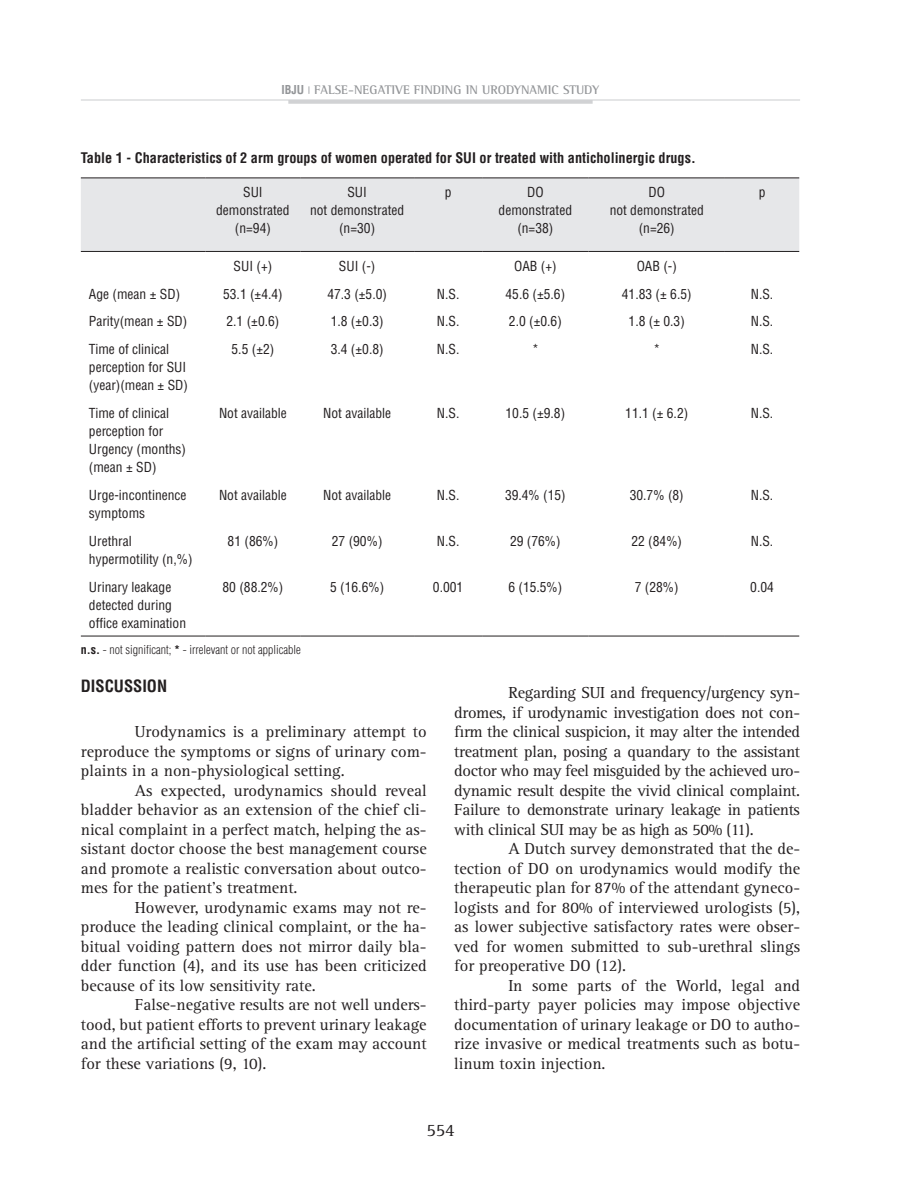
<style>
.page{position:relative;width:898px;height:1200px;background:#fff}
.page>*{position:absolute;margin:0;border:0;box-sizing:border-box;transform-origin:0 0}
.t1{font:18px "Rotis Serif";color:#231f20}
.TEXTO_ARTIGO{font:16.5px/19.5px "Rotis Serif";color:#231f20;text-align:justify}
.MARCADORES{font:700 condensed 16.5px "Helvetica";color:#231f20}
.TITULO_TABELAS_E_FIG{font:700 condensed 14.25px "Helvetica";color:#231f20}
.TABELA_TEXTO{font:condensed 13.5px/18px "Helvetica";color:#231f20}
.t2{font:700 12.75px "Rotis Semi Serif";color:#939598}
.LEG_TABELAS_E_FIGURA{font:300 condensed 12px "Helvetica";color:#231f20}
.s1{font-family:"Helvetica";font-stretch:condensed;font-size:12px}
.s2{font-weight:700}
</style>
<div class="page">
<hr style="left:81px;top:99px;width:718px;height:2px;background:#dcdddf">
<hr style="left:288px;top:100px;width:304px;height:4px;background:#d1d2d4">
<div style="left:81px;top:178px;width:718px;height:73px;background:#e6e7e9"></div>
<hr style="left:81px;top:177px;width:124px;height:1px;background:#231f20">
<hr style="left:205px;top:177px;width:95px;height:1px;background:#231f20">
<hr style="left:300px;top:177px;width:114px;height:1px;background:#231f20">
<hr style="left:414px;top:177px;width:68px;height:1px;background:#231f20">
<hr style="left:482px;top:177px;width:106px;height:1px;background:#231f20">
<hr style="left:588px;top:177px;width:136px;height:1px;background:#231f20">
<hr style="left:724px;top:177px;width:75px;height:1px;background:#231f20">
<hr style="left:81px;top:251px;width:124px;height:1px;background:#231f20">
<hr style="left:205px;top:251px;width:95px;height:1px;background:#231f20">
<hr style="left:300px;top:251px;width:114px;height:1px;background:#231f20">
<hr style="left:414px;top:251px;width:68px;height:1px;background:#231f20">
<hr style="left:482px;top:251px;width:106px;height:1px;background:#231f20">
<hr style="left:588px;top:251px;width:136px;height:1px;background:#231f20">
<hr style="left:724px;top:251px;width:75px;height:1px;background:#231f20">
<hr style="left:81px;top:635px;width:124px;height:1px;background:#231f20">
<hr style="left:205px;top:635px;width:95px;height:1px;background:#231f20">
<hr style="left:300px;top:635px;width:114px;height:1px;background:#231f20">
<hr style="left:414px;top:635px;width:68px;height:1px;background:#231f20">
<hr style="left:482px;top:635px;width:106px;height:1px;background:#231f20">
<hr style="left:588px;top:635px;width:136px;height:1px;background:#231f20">
<hr style="left:724px;top:635px;width:75px;height:1px;background:#231f20">
<p class="t2" style="left:281px;top:82px;width:319px"><span class="s1">IBJU</span> <sup>|</sup> FALSE-NEGATIVE FINDING IN URODYNAMIC STUDY</p>
<p class="TITULO_TABELAS_E_FIG" style="left:81px;top:149px;width:616px">Table 1 - Characteristics of 2 arm groups of women operated for SUI or treated with anticholinergic drugs.</p>
<p class="TABELA_TEXTO" style="left:243px;top:183px;width:21px">SUI</p>
<p class="TABELA_TEXTO" style="left:216px;top:201px;width:75px;text-align:center">demonstrated (n=94)</p>
<p class="TABELA_TEXTO" style="left:347px;top:183px;width:21px">SUI</p>
<p class="TABELA_TEXTO" style="left:310px;top:201px;width:96px;text-align:center">not demonstrated (n=30)</p>
<p class="TABELA_TEXTO" style="left:444px;top:183px;width:8px">p</p>
<p class="TABELA_TEXTO" style="left:527px;top:183px;width:18px">DO</p>
<p class="TABELA_TEXTO" style="left:498px;top:201px;width:75px;text-align:center">demonstrated (n=38)</p>
<p class="TABELA_TEXTO" style="left:648px;top:183px;width:18px">DO</p>
<p class="TABELA_TEXTO" style="left:609px;top:201px;width:96px;text-align:center">not demonstrated (n=26)</p>
<p class="TABELA_TEXTO" style="left:233px;top:257px;width:40px">SUI (+)</p>
<p class="TABELA_TEXTO" style="left:339px;top:257px;width:38px">SUI (-)</p>
<p class="TABELA_TEXTO" style="left:514px;top:257px;width:44px">OAB (+)</p>
<p class="TABELA_TEXTO" style="left:636px;top:257px;width:42px">OAB (-)</p>
<p class="TABELA_TEXTO" style="left:758px;top:183px;width:8px">p</p>
<p class="TABELA_TEXTO" style="left:89px;top:284px;width:93px">Age (mean ± SD)</p>
<p class="TABELA_TEXTO" style="left:223px;top:284px;width:61px">53.1 (±4.4)</p>
<p class="TABELA_TEXTO" style="left:327px;top:284px;width:61px">47.3 (±5.0)</p>
<p class="TABELA_TEXTO" style="left:436px;top:284px;width:24px">N.S.</p>
<p class="TABELA_TEXTO" style="left:505px;top:284px;width:61px">45.6 (±5.6)</p>
<p class="TABELA_TEXTO" style="left:621px;top:284px;width:71px">41.83 (± 6.5)</p>
<p class="TABELA_TEXTO" style="left:750px;top:284px;width:24px">N.S.</p>
<p class="TABELA_TEXTO" style="left:89px;top:312px;width:100px">Parity(mean ± SD)</p>
<p class="TABELA_TEXTO" style="left:226px;top:312px;width:54px">2.1 (±0.6)</p>
<p class="TABELA_TEXTO" style="left:330px;top:312px;width:54px">1.8 (±0.3)</p>
<p class="TABELA_TEXTO" style="left:436px;top:312px;width:24px">N.S.</p>
<p class="TABELA_TEXTO" style="left:508px;top:312px;width:54px">2.0 (±0.6)</p>
<p class="TABELA_TEXTO" style="left:628px;top:312px;width:58px">1.8 (± 0.3)</p>
<p class="TABELA_TEXTO" style="left:750px;top:312px;width:24px">N.S.</p>
<p class="TABELA_TEXTO" style="left:89px;top:340px;width:100px">Time of clinical perception for SUI (year)(mean ± SD)</p>
<p class="TABELA_TEXTO" style="left:231px;top:340px;width:44px">5.5 (±2)</p>
<p class="TABELA_TEXTO" style="left:330px;top:340px;width:54px">3.4 (±0.8)</p>
<p class="TABELA_TEXTO" style="left:436px;top:340px;width:24px">N.S.</p>
<p class="TABELA_TEXTO" style="left:532px;top:340px;width:8px">*</p>
<p class="TABELA_TEXTO" style="left:653px;top:340px;width:8px">*</p>
<p class="TABELA_TEXTO" style="left:750px;top:340px;width:24px">N.S.</p>
<p class="TABELA_TEXTO" style="left:89px;top:404px;width:99px">Time of clinical perception for<br>Urgency (months) (mean ± SD)</p>
<p class="TABELA_TEXTO" style="left:219px;top:404px;width:69px">Not available</p>
<p class="TABELA_TEXTO" style="left:323px;top:404px;width:69px">Not available</p>
<p class="TABELA_TEXTO" style="left:436px;top:404px;width:24px">N.S.</p>
<p class="TABELA_TEXTO" style="left:505px;top:404px;width:61px">10.5 (±9.8)</p>
<p class="TABELA_TEXTO" style="left:625px;top:404px;width:64px">11.1 (± 6.2)</p>
<p class="TABELA_TEXTO" style="left:750px;top:404px;width:24px">N.S.</p>
<p class="TABELA_TEXTO" style="left:89px;top:485px;width:99px">Urge-incontinence symptoms</p>
<p class="TABELA_TEXTO" style="left:219px;top:485px;width:69px">Not available</p>
<p class="TABELA_TEXTO" style="left:323px;top:485px;width:69px">Not available</p>
<p class="TABELA_TEXTO" style="left:436px;top:485px;width:24px">N.S.</p>
<p class="TABELA_TEXTO" style="left:505px;top:485px;width:62px">39.4% (15)</p>
<p class="TABELA_TEXTO" style="left:629px;top:485px;width:55px">30.7% (8)</p>
<p class="TABELA_TEXTO" style="left:750px;top:485px;width:24px">N.S.</p>
<p class="TABELA_TEXTO" style="left:89px;top:531px;width:105px">Urethral hypermotility (n,%)</p>
<p class="TABELA_TEXTO" style="left:227px;top:531px;width:52px">81 (86%)</p>
<p class="TABELA_TEXTO" style="left:332px;top:531px;width:52px">27 (90%)</p>
<p class="TABELA_TEXTO" style="left:436px;top:531px;width:24px">N.S.</p>
<p class="TABELA_TEXTO" style="left:510px;top:531px;width:52px">29 (76%)</p>
<p class="TABELA_TEXTO" style="left:631px;top:531px;width:52px">22 (84%)</p>
<p class="TABELA_TEXTO" style="left:750px;top:531px;width:24px">N.S.</p>
<p class="TABELA_TEXTO" style="left:89px;top:577px;width:99px">Urinary leakage detected during office examination</p>
<p class="TABELA_TEXTO" style="left:222px;top:577px;width:62px">80 (88.2%)</p>
<p class="TABELA_TEXTO" style="left:330px;top:577px;width:55px">5 (16.6%)</p>
<p class="TABELA_TEXTO" style="left:433px;top:577px;width:32px">0.001</p>
<p class="TABELA_TEXTO" style="left:508px;top:577px;width:55px">6 (15.5%)</p>
<p class="TABELA_TEXTO" style="left:634px;top:577px;width:45px">7 (28%)</p>
<p class="TABELA_TEXTO" style="left:750px;top:577px;width:25px">0.04</p>
<p class="LEG_TABELAS_E_FIGURA" style="left:81px;top:642px;width:221px"><span class="s2">n.s.</span> - not significant; <span class="s2">*</span> - irrelevant or not applicable</p>
<p class="MARCADORES" style="left:81px;top:675px;width:88px">DISCUSSION</p>
<p class="TEXTO_ARTIGO" style="left:81px;top:722px;width:347px;text-indent:54px">Urodynamics is a preliminary attempt to reproduce the symptoms or signs of urinary com&shy;plaints in a non-physiological setting.</p>
<p class="TEXTO_ARTIGO" style="left:81px;top:780px;width:347px;text-indent:54px">As expected, urodynamics should reveal bladder behavior as an extension of the chief cli&shy;nical complaint in a perfect match, helping the as&shy;sistant doctor choose the best management course and promote a realistic conversation about outco&shy;mes for the patient’s treatment.</p>
<p class="TEXTO_ARTIGO" style="left:81px;top:897px;width:347px;text-indent:54px">However, urodynamic exams may not re&shy;produce the leading clinical complaint, or the ha&shy;bitual voiding pattern does not mirror daily bla&shy;dder function (4), and its use has been criticized because of its low sensitivity rate.</p>
<p class="TEXTO_ARTIGO" style="left:81px;top:995px;width:347px;text-indent:54px">False-negative results are not well unders&shy;tood, but patient efforts to prevent urinary leakage and the artificial setting of the exam may account for these variations (9, 10).</p>
<p class="TEXTO_ARTIGO" style="left:454px;top:683px;width:347px;text-indent:54px">Regarding SUI and frequency/urgency syn&shy;dromes, if urodynamic investigation does not con&shy;firm the clinical suspicion, it may alter the intended treatment plan, posing a quandary to the assistant doctor who may feel misguided by the achieved uro&shy;dynamic result despite the vivid clinical complaint.<br>Failure to demonstrate urinary leakage in patients with clinical SUI may be as high as 50% (11).</p>
<p class="TEXTO_ARTIGO" style="left:454px;top:839px;width:347px;text-indent:54px">A Dutch survey demonstrated that the de&shy;tection of DO on urodynamics would modify the therapeutic plan for 87% of the attendant gyneco&shy;logists and for 80% of interviewed urologists (5), as lower subjective satisfactory rates were obser&shy;ved for women submitted to sub-urethral slings for preoperative DO (12).</p>
<p class="TEXTO_ARTIGO" style="left:454px;top:975px;width:347px;text-indent:54px">In some parts of the World, legal and third-party payer policies may impose objective documentation of urinary leakage or DO to autho&shy;rize invasive or medical treatments such as botu&shy;linum toxin injection.</p>
<p class="t1" style="left:426px;top:1119px;width:30px">554</p>
</div>
